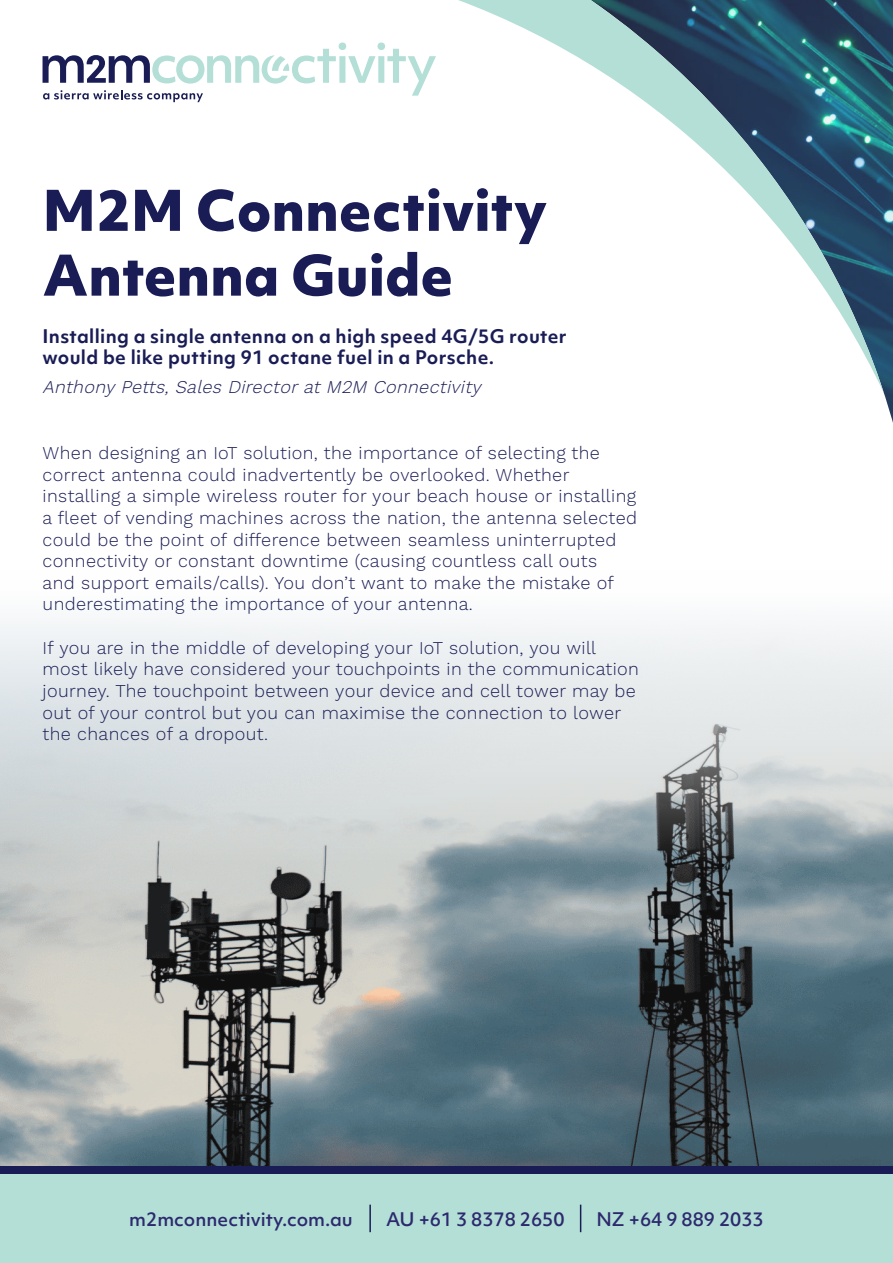
<style>
.page{position:relative;width:893px;height:1263px;background:#fff}
.page>*{position:absolute;margin:0;border:0;box-sizing:border-box;transform-origin:0 0}
.t1{font:800 54px/64.8px "Objektiv Mk 1";color:#1a1d55}
.t2{font:300 18px/21.6px "Work Sans";letter-spacing:.02em;color:#1a1d55}
.t3{font:700 18px/21.6px "Objektiv Mk 1";letter-spacing:.02em;color:#1a1d55}
.t4{font:500 18px "Objektiv Mk 1";color:#2c296e}
.t5{font:italic 300 18px "Work Sans";color:#1a1d55}
</style>
<div class="page">
<div style="left:0;top:1174px;width:893px;height:89px;background:#b3dfd6"></div>
<div style="left:0;top:1165px;width:893px;height:9px;background:#1a1d55"></div>
<hr style="left:369px;top:1204px;width:2px;height:28px;background:#1a1d55">
<svg style="left:580px;top:1204px;width:1px;height:28px"></svg>
<svg style="left:884px;top:0;width:9px;height:423px;background:#2e5a73"></svg>
<svg style="left:42px;top:0;width:842px;height:393px"></svg>
<svg style="left:43px;top:43px;width:393px;height:59px"></svg>
<img style="left:0;top:621px;width:893px;height:544px">
<h1 class="t1" style="left:43px;top:183px;width:506px">M2M Connectivity<br>Antenna Guide</h1>
<p class="t3" style="left:43px;top:327px;width:526px">Installing a single antenna on a high speed 4G/5G router would be like putting 91 octane fuel in a Porsche.</p>
<p class="t5" style="left:43px;top:379px;width:440px">Anthony Petts, Sales Director at M2M Connectivity</p>
<p class="t2" style="left:43px;top:444px;width:596px">When designing an IoT solution, the importance of selecting the correct antenna could inadvertently be overlooked. Whether installing a simple wireless router for your beach house or installing a fleet of vending machines across the nation, the antenna selected could be the point of difference between seamless uninterrupted connectivity or constant downtime (causing countless call outs<br>and support emails/calls). You don’t want to make the mistake of underestimating the importance of your antenna.</p>
<p class="t2" style="left:43px;top:638px;width:598px">If you are in the middle of developing your IoT solution, you will most likely have considered your touchpoints in the communication journey. The touchpoint between your device and cell tower may be out of your control but you can maximise the connection to lower the chances of a dropout.</p>
<p class="t4" style="left:129px;top:1212px;width:225px">m2mconnectivity.com.au</p>
<p class="t4" style="left:386px;top:1212px;width:180px">AU +61 3 8378 2650</p>
<p class="t4" style="left:596px;top:1212px;width:169px">NZ +64 9 889 2033</p>
</div>
